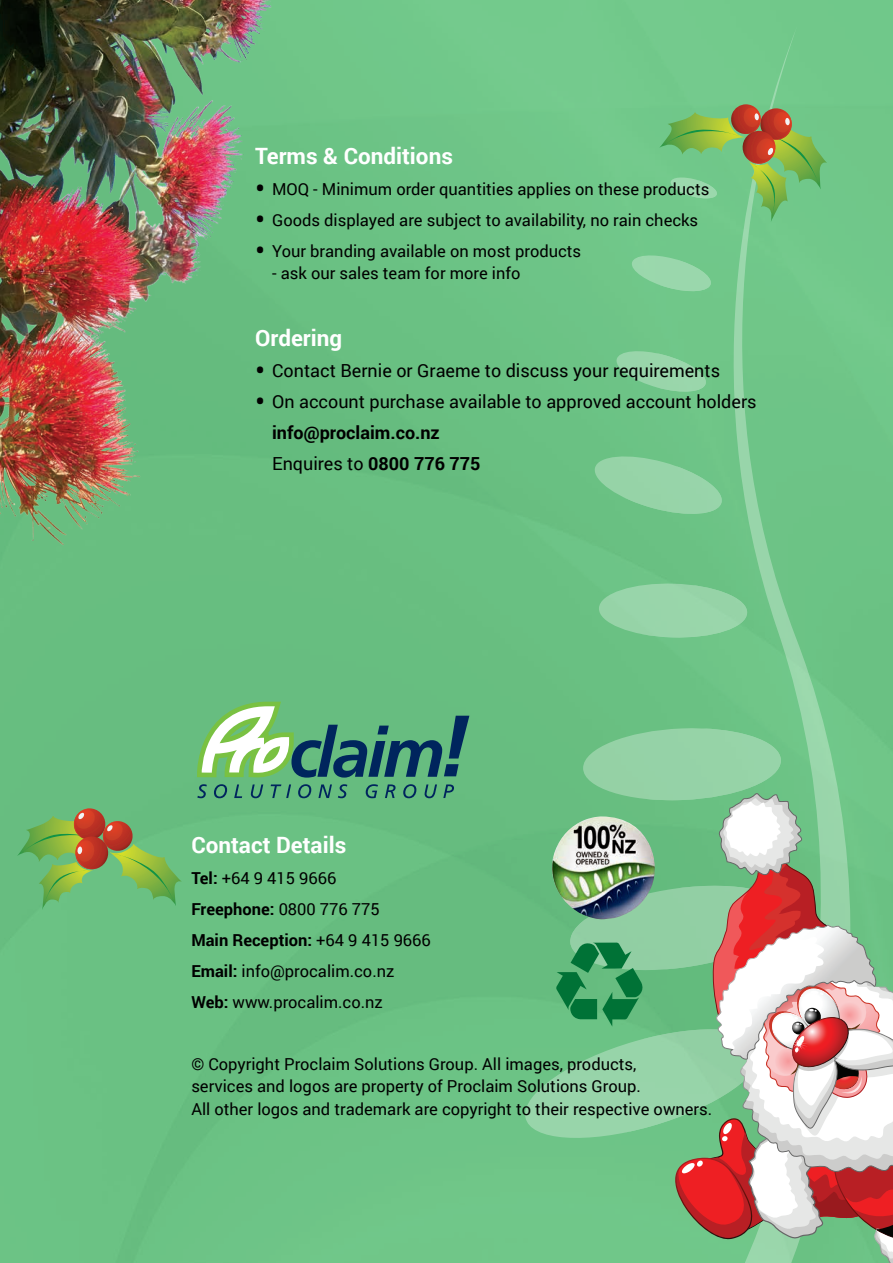
<style>
.page{position:relative;width:893px;height:1263px;background:#fff}
.page>*{position:absolute;margin:0;border:0;box-sizing:border-box;transform-origin:0 0}
.Product_Heading{font:700 22.5px "Roboto";color:#fff}
.Product_Description{font:18px "Roboto";color:#000}
.Product_Description-2{font:700 18px "Roboto";color:#000}
.Product_Description-3{font:16.5px/22.5px "Roboto";color:#000}
.Product_Description-4{font:700 16.5px "Roboto";color:#000}
.s1{font-size:30px}
.s2{font-weight:700}
.s3{font-weight:400}
</style>
<div class="page">
<div style="left:0;top:0;width:690px;height:1263px;background:#6ac183"></div>
<img style="left:0;top:0;width:296px;height:553px">
<div style="left:690px;top:0;width:203px;height:561px;background:#70c789"></div>
<svg style="left:799px;top:0;width:25px;height:21px"></svg>
<svg style="left:592px;top:453px;width:132px;height:65px;background:#84cc98"></svg>
<svg style="left:615px;top:348px;width:93px;height:46px;background:#86ce9b"></svg>
<svg style="left:630px;top:253px;width:82px;height:40px;background:#88d09d"></svg>
<svg style="left:659px;top:104px;width:168px;height:118px;background:#81b46e"></svg>
<svg style="left:17px;top:808px;width:165px;height:102px;background:#7daa62"></svg>
<div style="left:77px;top:846px;width:5px;height:8px;background:#f2f3f4;border-radius:50%"></div>
<svg style="left:197px;top:702px;width:272px;height:76px;background:#69a983"></svg>
<svg style="left:197px;top:784px;width:10px;height:14px"></svg>
<svg style="left:214px;top:784px;width:13px;height:14px"></svg>
<svg style="left:234px;top:784px;width:8px;height:14px"></svg>
<svg style="left:251px;top:784px;width:12px;height:14px"></svg>
<svg style="left:271px;top:784px;width:20px;height:14px"></svg>
<svg style="left:298px;top:784px;width:13px;height:14px"></svg>
<svg style="left:318px;top:784px;width:14px;height:14px"></svg>
<svg style="left:338px;top:784px;width:9px;height:14px"></svg>
<svg style="left:366px;top:784px;width:12px;height:14px"></svg>
<svg style="left:385px;top:784px;width:11px;height:14px"></svg>
<svg style="left:403px;top:784px;width:13px;height:14px"></svg>
<svg style="left:425px;top:784px;width:12px;height:14px"></svg>
<svg style="left:443px;top:784px;width:11px;height:14px"></svg>
<svg style="left:521px;top:561px;width:372px;height:702px;background:#8ebc92"></svg>
<p class="Product_Heading" style="left:255px;top:140px;width:199px">Terms &amp; Conditions</p>
<p class="Product_Description-3" style="left:255px;top:177px;width:456px"><span class="s1">•</span> MOQ - Minimum order quantities applies on these products</p>
<p class="Product_Description-3" style="left:255px;top:208px;width:445px"><span class="s1">•</span> Goods displayed are subject to availability, no rain checks</p>
<p class="Product_Description-3" style="left:255px;top:239px;width:328px"><span class="s1">•</span> Your branding available on most products</p>
<p class="Product_Description-3" style="left:272px;top:262px;width:250px">- ask our sales team for more info</p>
<p class="Product_Heading" style="left:255px;top:322px;width:89px">Ordering</p>
<p class="Product_Description" style="left:255px;top:358px;width:467px"><span class="s1">•</span> Contact Bernie or Graeme to discuss your requirements</p>
<p class="Product_Description" style="left:255px;top:389px;width:503px"><span class="s1">•</span> On account purchase available to approved account holders</p>
<p class="Product_Description-2" style="left:272px;top:420px;width:169px">info@proclaim.co.nz</p>
<p class="Product_Description" style="left:272px;top:451px;width:210px">Enquires to <span class="s2">0800 776 775</span></p>
<p class="Product_Heading" style="left:191px;top:829px;width:157px">Contact Details</p>
<p class="Product_Description-3" style="left:191px;top:866px;width:147px"><span class="s2">Tel:</span> +64 9 415 9666</p>
<p class="Product_Description-4" style="left:191px;top:897px;width:190px">Freephone: <span class="s3">0800 776 775</span></p>
<p class="Product_Description-4" style="left:191px;top:928px;width:241px">Main Reception: <span class="s3">+64 9 415 9666</span></p>
<p class="Product_Description-3" style="left:191px;top:959px;width:205px"><span class="s2">Email:</span> info@procalim.co.nz</p>
<p class="Product_Description-3" style="left:191px;top:990px;width:193px"><span class="s2">Web:</span> www.procalim.co.nz</p>
<p class="Product_Description-3" style="left:191px;top:1052px;width:522px">© Copyright Proclaim Solutions Group. All images, products,<br>services and logos are property of Proclaim Solutions Group.<br>All other logos and trademark are copyright to their respective owners.</p>
</div>
